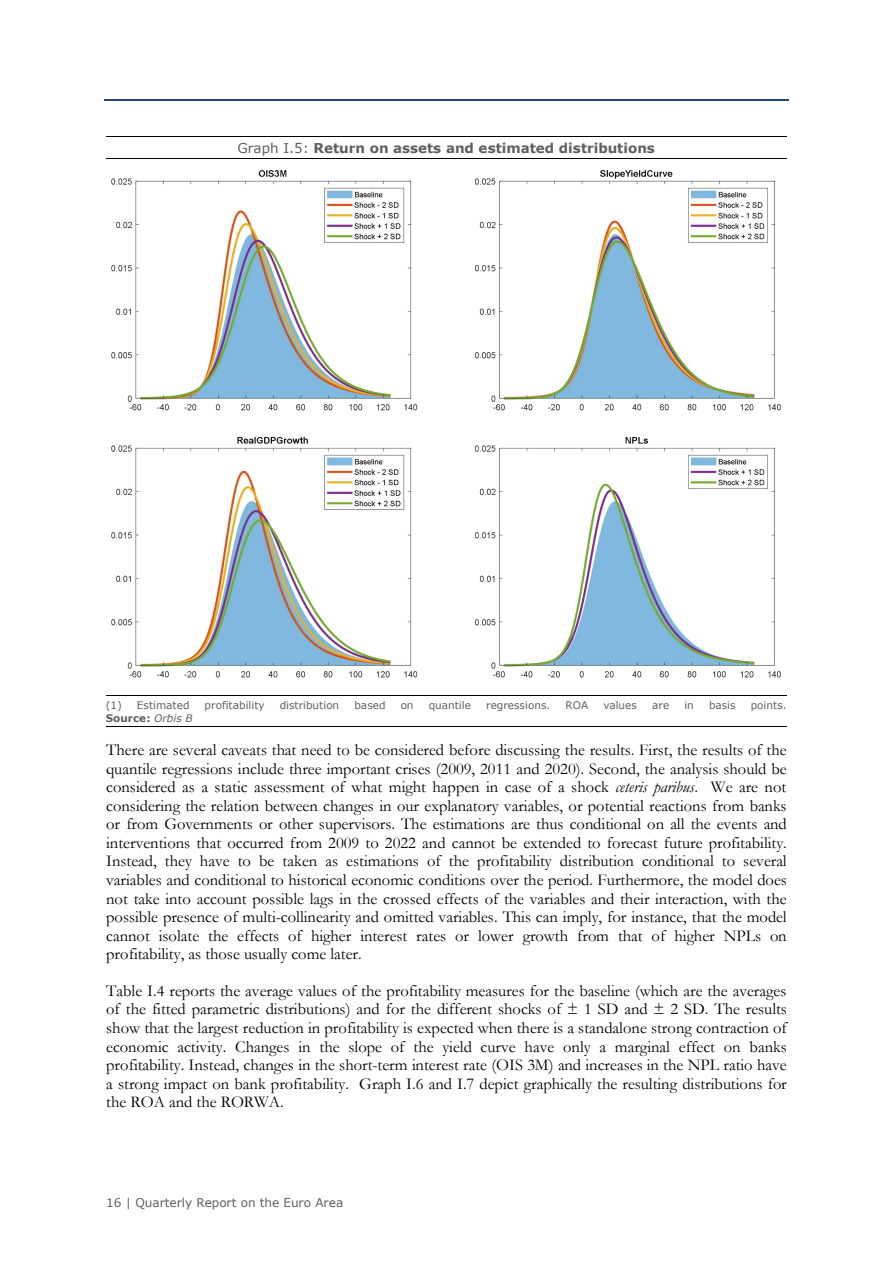
<style>
.page{position:relative;width:893px;height:1263px;background:#fff}
.page>*{position:absolute;margin:0;border:0;box-sizing:border-box;transform-origin:0 0}
.t1{font:16.5px/18.6px "Garamond";color:#000;text-align:justify}
.t2{font:700 13.5px "Verdana";letter-spacing:-.005em;color:#5f5f5f}
.t3{font:12px "Verdana";color:#5f5f5f}
.t4{font:10.5px "Verdana";color:#5f5f5f}
.t5{font:700 10.5px "Verdana";color:#5f5f5f}
.s1{font-weight:400}
.s2{font-weight:400;font-style:italic}
.s3{font-style:italic}
</style>
<div class="page">
<hr style="left:104px;top:100px;width:685px;height:1px;background:#1f497d">
<hr style="left:106px;top:136px;width:681px;height:1px;background:#000">
<hr style="left:106px;top:159px;width:681px;height:1px;background:#000">
<hr style="left:106px;top:695px;width:681px;height:1px;background:#000">
<hr style="left:106px;top:727px;width:681px;height:1px;background:#000">
<img style="left:111px;top:170px;width:670px;height:508px">
<p class="t2" style="left:237px;top:139px;width:419px"><span class="s1">Graph I.5:</span> Return on assets and estimated distributions</p>
<p class="t4" style="left:106px;top:698px;width:85px">(1) Estimated</p>
<p class="t4" style="left:205px;top:698px;width:62px">profitability</p>
<p class="t4" style="left:280px;top:698px;width:61px">distribution</p>
<p class="t4" style="left:354px;top:698px;width:33px">based</p>
<p class="t4" style="left:401px;top:698px;width:14px">on</p>
<p class="t4" style="left:429px;top:698px;width:44px">quantile</p>
<p class="t4" style="left:486px;top:698px;width:66px">regressions.</p>
<p class="t4" style="left:566px;top:698px;width:24px">ROA</p>
<p class="t4" style="left:603px;top:698px;width:35px">values</p>
<p class="t4" style="left:652px;top:698px;width:19px">are</p>
<p class="t4" style="left:684px;top:698px;width:11px">in</p>
<p class="t4" style="left:709px;top:698px;width:28px">basis</p>
<p class="t4" style="left:751px;top:698px;width:37px">points.</p>
<p class="t5" style="left:106px;top:710px;width:88px">Source: <span class="s2">Orbis B</span></p>
<p class="t1" style="left:106px;top:740px;width:682px">There are several caveats that need to be considered before discussing the results. First, the results of the quantile regressions include three important crises (2009, 2011 and 2020). Second, the analysis should be considered as a static assessment of what might happen in case of a shock <span class="s3">ceteris paribus</span>. We are not considering the relation between changes in our explanatory variables, or potential reactions from banks or from Governments or other supervisors. The estimations are thus conditional on all the events and interventions that occurred from 2009 to 2022 and cannot be extended to forecast future profitability.<br>Instead, they have to be taken as estimations of the profitability distribution conditional to several variables and conditional to historical economic conditions over the period. Furthermore, the model does not take into account possible lags in the crossed effects of the variables and their interaction, with the possible presence of multi-collinearity and omitted variables. This can imply, for instance, that the model cannot isolate the effects of higher interest rates or lower growth from that of higher NPLs on profitability, as those usually come later.</p>
<p class="t1" style="left:106px;top:981px;width:682px">Table I.4 reports the average values of the profitability measures for the baseline (which are the averages of the fitted parametric distributions) and for the different shocks of ± 1 SD and ± 2 SD. The results show that the largest reduction in profitability is expected when there is a standalone strong contraction of economic activity. Changes in the slope of the yield curve have only a marginal effect on banks profitability. Instead, changes in the short-term interest rate (OIS 3M) and increases in the NPL ratio have a strong impact on bank profitability. Graph I.6 and I.7 depict graphically the resulting distributions for the ROA and the RORWA.</p>
<p class="t3" style="left:106px;top:1195px;width:239px">16 | Quarterly Report on the Euro Area</p>
</div>
